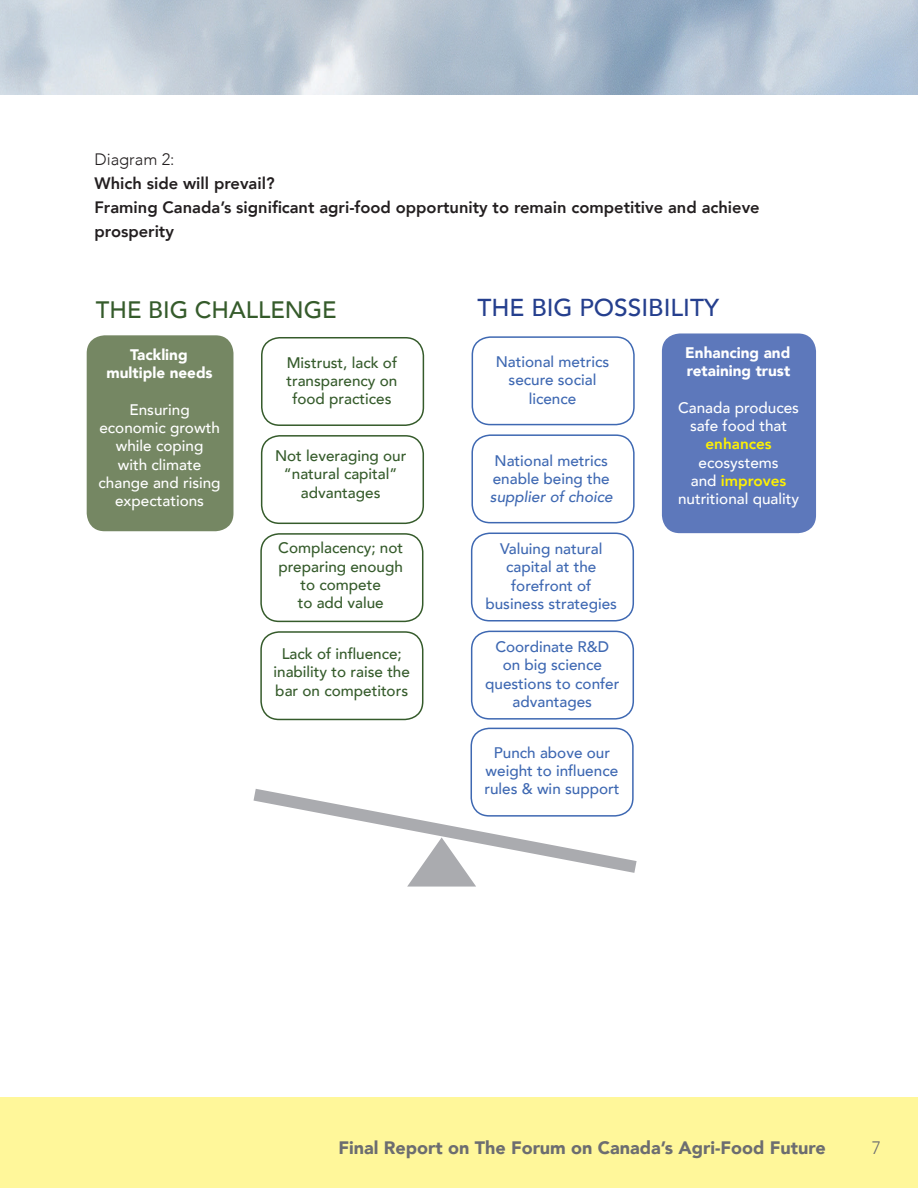
<style>
.page{position:relative;width:918px;height:1188px;background:#fff}
.page>*{position:absolute;margin:0;border:0;box-sizing:border-box;transform-origin:0 0}
.t1{font:500 24.45px "Avenir";color:#253f8e}
.t2{font:500 23.7px "Avenir";color:#355b2b}
.t3{font:900 18px "Avenir";color:#6c6d70}
.t4{font:300 18px "Avenir";color:#6c6d70}
.t5{font:800 16.5px/24px "Avenir";color:#231f20}
.t6{font:300 16.5px "Avenir";color:#231f20}
.t7{font:500 15.3px/18.3px "Avenir";color:#3e68b2;text-align:center}
.t8{font:500 15.3px/18.3px "Avenir";color:#355b2b;text-align:center}
.t9{font:500 15.3px/18.3px "Avenir";color:#fff;text-align:center}
.t10{font:900 15.3px/18.3px "Avenir";color:#fff;text-align:center}
.t11{font:italic 500 15.3px "Avenir";color:#3e68b2}
.t12{font:800 15.3px "Avenir";color:#fff101}
.s1{font-weight:800;color:#fff101}
</style>
<div class="page">
<div style="left:0;top:1097px;width:918px;height:91px;background:#fff79a"></div>
<div style="left:261px;top:337px;width:163px;height:89px;border:2px solid #355b2b;border-radius:18px"></div>
<svg style="left:253px;top:781px;width:384px;height:106px"></svg>
<div style="left:87px;top:335px;width:146px;height:196px;background:#758763;border-radius:18px"></div>
<div style="left:662px;top:333px;width:154px;height:200px;background:#5d78bb;border-radius:18px"></div>
<div style="left:261px;top:435px;width:163px;height:89px;border:2px solid #355b2b;border-radius:18px"></div>
<div style="left:260px;top:533px;width:163px;height:89px;border:2px solid #355b2b;border-radius:18px"></div>
<div style="left:260px;top:631px;width:163px;height:89px;border:2px solid #355b2b;border-radius:18px"></div>
<div style="left:472px;top:336px;width:163px;height:89px;border:2px solid #3e68b2;border-radius:18px"></div>
<div style="left:471px;top:434px;width:164px;height:89px;border:2px solid #3e68b2;border-radius:18px"></div>
<div style="left:471px;top:533px;width:163px;height:89px;border:2px solid #3e68b2;border-radius:18px"></div>
<div style="left:471px;top:631px;width:163px;height:89px;border:2px solid #3e68b2;border-radius:18px"></div>
<div style="left:471px;top:728px;width:163px;height:89px;border:2px solid #3e68b2;border-radius:18px"></div>
<p class="t6" style="left:94px;top:150px;width:82px">Diagram 2:</p>
<p class="t5" style="left:94px;top:171px;width:667px">Which side will prevail?<br>Framing Canada’s significant agri-food opportunity to remain competitive and achieve prosperity</p>
<h2 class="t2" style="left:96px;top:289px;width:242px">THE BIG CHALLENGE</h2>
<h1 class="t1" style="left:477px;top:286px;width:243px">THE BIG POSSIBILITY</h1>
<p class="t10" style="left:107px;top:345px;width:108px">Tackling multiple needs</p>
<p class="t9" style="left:99px;top:399px;width:124px">Ensuring economic growth while coping<br>with climate change and rising expectations</p>
<p class="t10" style="left:685px;top:343px;width:107px;text-align:left">Enhancing and retaining trust</p>
<p class="t9" style="left:678px;top:397px;width:122px">Canada produces safe food that</p>
<p class="t12" style="left:705px;top:432px;width:68px">enhances</p>
<p class="t9" style="left:678px;top:452px;width:123px">ecosystems<br>and <span class="s1">improves </span>nutritional quality</p>
<p class="t7" style="left:496px;top:352px;width:115px">National metrics secure social licence</p>
<p class="t8" style="left:286px;top:352px;width:113px">Mistrust, lack of transparency on food practices</p>
<p class="t8" style="left:275px;top:446px;width:133px">Not leveraging our “natural capital” advantages</p>
<p class="t7" style="left:493px;top:450px;width:118px;text-align:left">National metrics enable being the</p>
<p class="t11" style="left:490px;top:488px;width:124px">supplier of choice</p>
<p class="t7" style="left:485px;top:539px;width:133px">Valuing natural capital at the forefront of business strategies</p>
<p class="t7" style="left:485px;top:637px;width:136px">Coordinate R&amp;D on big science questions to confer advantages</p>
<p class="t7" style="left:484px;top:742px;width:137px">Punch above our weight to influence rules &amp; win support</p>
<p class="t8" style="left:278px;top:538px;width:126px">Complacency; not preparing enough to compete<br>to add value</p>
<p class="t8" style="left:274px;top:644px;width:138px">Lack of influence; inability to raise the bar on competitors</p>
<p class="t3" style="left:338px;top:1132px;width:489px">Final Report on The Forum on Canada’s Agri-Food Future</p>
<p class="t4" style="left:872px;top:1137px;width:11px">7</p>
</div>
